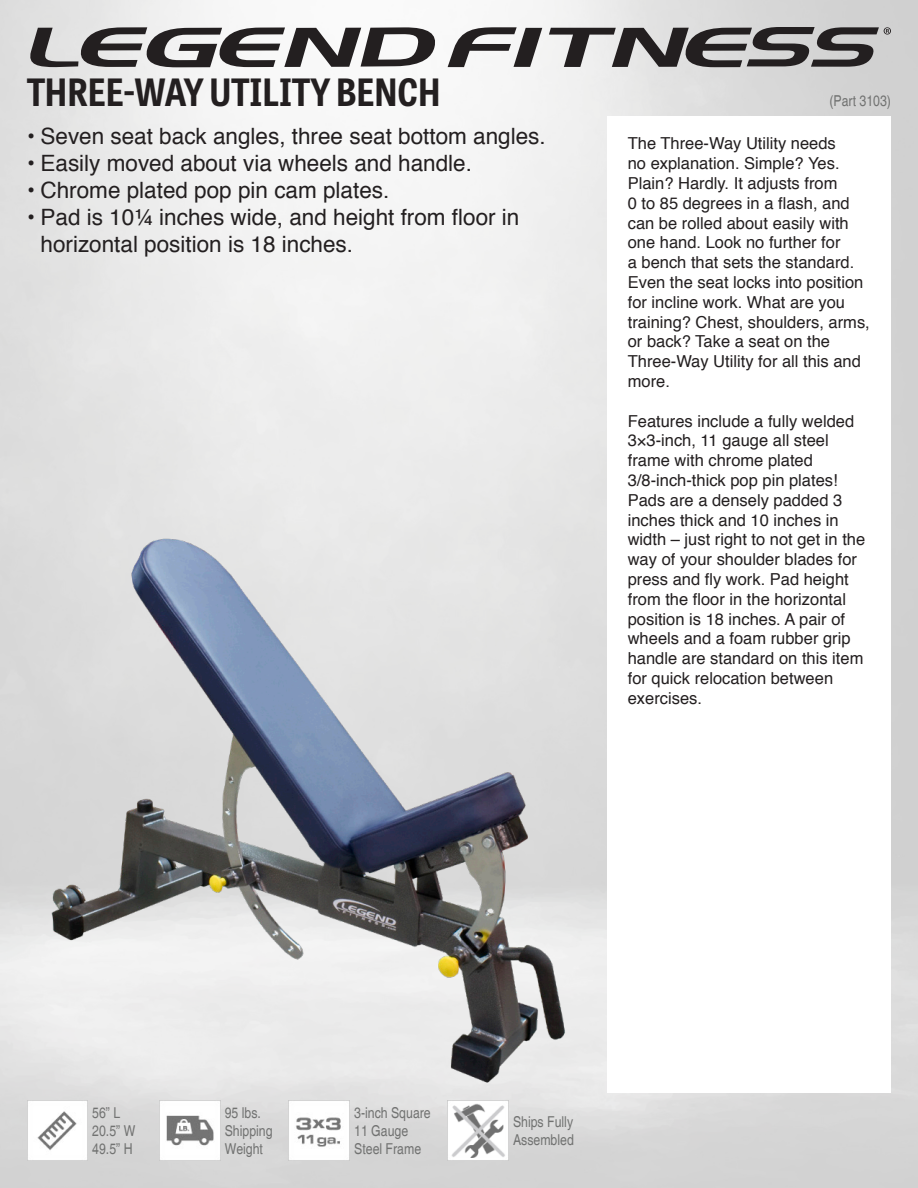
<style>
.page{position:relative;width:918px;height:1188px;background:#fff}
.page>*{position:absolute;margin:0;border:0;box-sizing:border-box;transform-origin:0 0}
.t1{font:700 semi-condensed 37.5px "Tablet Gothic";color:#231f20}
.t2{font:22.5px/27px "Helvetica";color:#231f20}
.t3{font:16.5px/19.8px "Helvetica";color:#231f20}
.t4{font:condensed 15px/18px "Helvetica";color:#717271}
</style>
<div class="page">
<svg style="left:27px;top:27px;width:411px;height:40px"></svg>
<svg style="left:448px;top:27px;width:94px;height:40px"></svg>
<svg style="left:549px;top:27px;width:342px;height:40px;background:#817f80"></svg>
<img style="left:27px;top:515px;width:559px;height:578px">
<img style="left:448px;top:1100px;width:61px;height:61px">
<img style="left:27px;top:1100px;width:61px;height:61px">
<img style="left:159px;top:1100px;width:61px;height:61px">
<img style="left:289px;top:1100px;width:61px;height:61px">
<p class="t1" style="left:27px;top:66px;width:415px">THREE-WAY UTILITY BENCH</p>
<p class="t2" style="left:27px;top:124px;width:520px">• Seven seat back angles, three seat bottom angles.</p>
<p class="t2" style="left:27px;top:151px;width:446px">• Easily moved about via wheels and handle.</p>
<p class="t2" style="left:27px;top:178px;width:364px">• Chrome plated pop pin cam plates.</p>
<p class="t2" style="left:40px;top:205px;width:480px;text-indent:-14px">• Pad is 10¼ inches wide, and height from floor in horizontal position is 18 inches.</p>
<p class="t4" style="left:829px;top:92px;width:63px">(Part 3103)</p>
<p class="t3" style="left:628px;top:134px;width:244px">The Three-Way Utility needs<br>no explanation. Simple? Yes.<br>Plain? Hardly. It adjusts from<br>0 to 85 degrees in a flash, and can be rolled about easily with one hand. Look no further for<br>a bench that sets the standard.<br>Even the seat locks into position for incline work. What are you training? Chest, shoulders, arms, or back? Take a seat on the<br>Three-Way Utility for all this and more.</p>
<p class="t3" style="left:628px;top:411px;width:239px">Features include a fully welded<br>3×3-inch, 11 gauge all steel frame with chrome plated<br>3/8-inch-thick pop pin plates!<br>Pads are a densely padded 3 inches thick and 10 inches in width – just right to not get in the way of your shoulder blades for press and fly work. Pad height from the floor in the horizontal position is 18 inches. A pair of wheels and a foam rubber grip handle are standard on this item for quick relocation between exercises.</p>
<p class="t4" style="left:92px;top:1104px;width:45px">56” L<br>20.5” W<br>49.5” H</p>
<p class="t4" style="left:225px;top:1104px;width:49px">95 lbs.<br>Shipping<br>Weight</p>
<p class="t4" style="left:354px;top:1104px;width:78px">3-inch Square<br>11 Gauge<br>Steel Frame</p>
<p class="t4" style="left:513px;top:1113px;width:62px">Ships Fully<br>Assembled</p>
</div>
